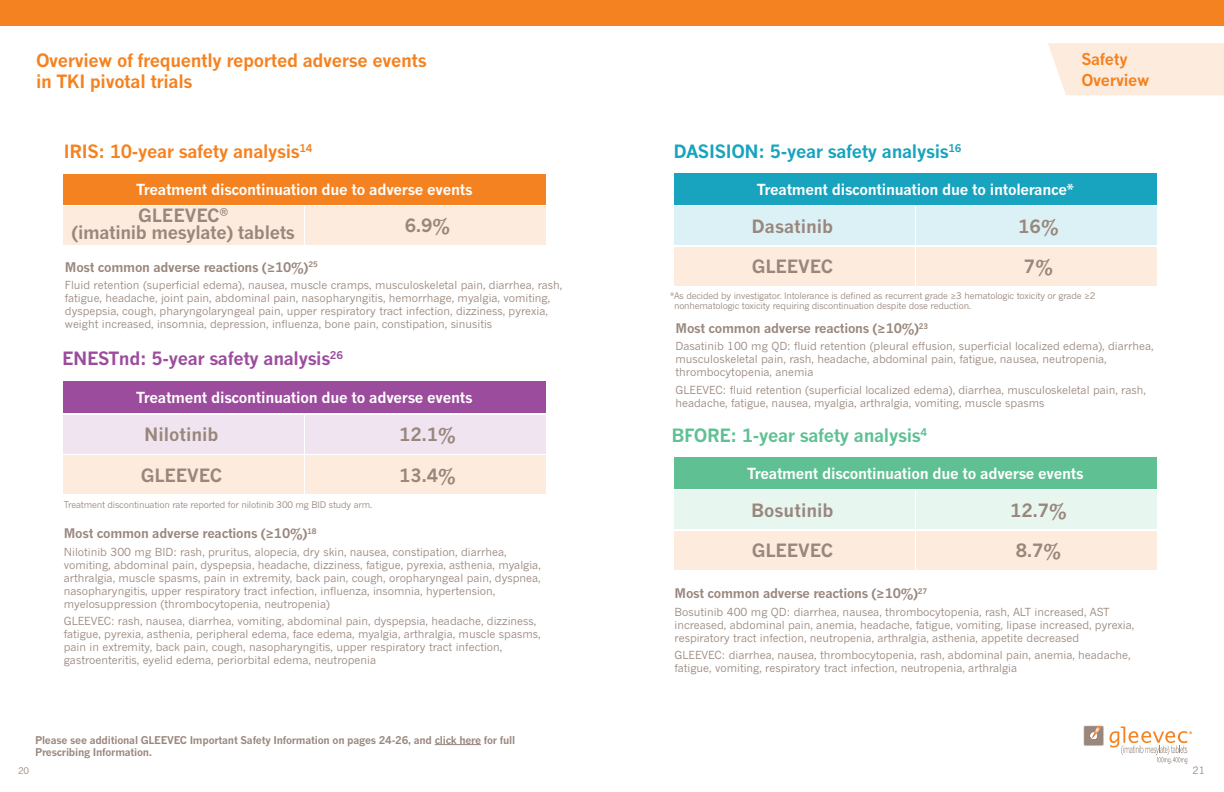
<style>
.page{position:relative;width:1224px;height:792px;background:#fff}
.page>*{position:absolute;margin:0;border:0;box-sizing:border-box;transform-origin:0 0}
.t1{font:700 18px/21px "News Gothic MT Std";letter-spacing:-.02em;color:#f58220}
.t2{font:700 18px "News Gothic MT Std";color:#99877d}
.t3{font:700 18px/17px "News Gothic MT Std";letter-spacing:-.02em;color:#99877d;text-align:center}
.t4{font:700 18px "News Gothic MT Std";letter-spacing:-.02em;color:#18a3be}
.t5{font:700 18px "News Gothic MT Std";letter-spacing:-.02em;color:#9c4c9d}
.t6{font:700 18px "News Gothic MT Std";letter-spacing:-.02em;color:#5fc093}
.t7{font:700 16px/21px "News Gothic MT Std";letter-spacing:-.02em;color:#f58220}
.t8{font:700 15px "News Gothic MT Std";letter-spacing:-.02em;color:#fff}
.t9{font:700 13px "News Gothic MT Std";letter-spacing:-.02em;color:#99877d}
.t10{font:11px/13px "News Gothic MT Std";color:#99877d}
.t11{font:700 10.5px/12.1px "News Gothic MT Std";letter-spacing:-.02em;color:#99877d}
.t12{font:10px "News Gothic MT Std";color:#99877d}
.t13{font:9px/10px "News Gothic MT Std";letter-spacing:-.02em;color:#99877d}
</style>
<div class="page">
<div style="left:612px;top:0;width:612px;height:26px;background:#f58220"></div>
<div style="left:0;top:0;width:612px;height:26px;background:#f58220"></div>
<svg style="left:1048px;top:43px;width:176px;height:52px;background:#fdeddf"></svg>
<svg style="left:1110px;top:727px;width:82px;height:37px"></svg>
<svg style="left:1083px;top:725px;width:21px;height:21px"></svg>
<hr style="left:435px;top:744px;width:46px;height:1px;background:#99877d">
<div style="left:63px;top:415px;width:241px;height:39px;background:#f0e4f0"></div>
<div style="left:674px;top:207px;width:241px;height:38px;background:#dcf1f5"></div>
<div style="left:674px;top:491px;width:241px;height:38px;background:#e7f6ef"></div>
<div style="left:63px;top:456px;width:241px;height:38px;background:#fdecde"></div>
<div style="left:63px;top:206px;width:241px;height:39px;background:#fdecde"></div>
<div style="left:674px;top:247px;width:241px;height:38px;background:#fdecde"></div>
<div style="left:674px;top:531px;width:241px;height:38px;background:#fdecde"></div>
<div style="left:305px;top:415px;width:241px;height:39px;background:#f0e4f0"></div>
<div style="left:916px;top:207px;width:241px;height:38px;background:#dcf1f5"></div>
<div style="left:916px;top:491px;width:241px;height:38px;background:#e7f6ef"></div>
<div style="left:305px;top:456px;width:241px;height:38px;background:#fdecde"></div>
<div style="left:305px;top:206px;width:241px;height:39px;background:#fdecde"></div>
<div style="left:916px;top:247px;width:241px;height:38px;background:#fdecde"></div>
<div style="left:916px;top:531px;width:241px;height:38px;background:#fdecde"></div>
<div style="left:63px;top:174px;width:483px;height:30px;background:#f58220"></div>
<div style="left:63px;top:382px;width:483px;height:31px;background:#9c4c9d"></div>
<div style="left:674px;top:173px;width:483px;height:31px;background:#18a3be"></div>
<div style="left:674px;top:457px;width:483px;height:31px;background:#5fc093"></div>
<h1 class="t1" style="left:36px;top:50px;width:392px">Overview of frequently reported adverse events in TKI pivotal trials</h1>
<h1 class="t1" style="left:64px;top:141px;width:250px">IRIS: 10-year safety analysis<sup>14</sup></h1>
<h3 class="t8" style="left:136px;top:180px;width:338px">Treatment discontinuation due to adverse events</h3>
<h1 class="t3" style="left:72px;top:207px;width:225px">GLEEVEC<sup>®<br></sup>(imatinib mesylate) tablets</h1>
<h1 class="t2" style="left:405px;top:215px;width:47px">6.9%</h1>
<p class="t9" style="left:65px;top:259px;width:254px">Most common adverse reactions (≥10%)<sup>25</sup></p>
<p class="t10" style="left:65px;top:278px;width:499px">Fluid retention (superficial edema), nausea, muscle cramps, musculoskeletal pain, diarrhea, rash, fatigue, headache, joint pain, abdominal pain, nasopharyngitis, hemorrhage, myalgia, vomiting, dyspepsia, cough, pharyngolaryngeal pain, upper respiratory tract infection, dizziness, pyrexia, weight increased, insomnia, depression, influenza, bone pain, constipation, sinusitis</p>
<h1 class="t5" style="left:62px;top:348px;width:282px">ENESTnd: 5-year safety analysis<sup>26</sup></h1>
<h3 class="t8" style="left:136px;top:388px;width:338px">Treatment discontinuation due to adverse events</h3>
<h1 class="t2" style="left:144px;top:424px;width:76px">Nilotinib</h1>
<h1 class="t2" style="left:141px;top:464px;width:83px">GLEEVEC</h1>
<p class="t13" style="left:64px;top:500px;width:310px">Treatment discontinuation rate reported for nilotinib 300 mg BID study arm.</p>
<h1 class="t2" style="left:399px;top:424px;width:58px">12.1%</h1>
<h1 class="t2" style="left:399px;top:464px;width:58px">13.4%</h1>
<p class="t9" style="left:64px;top:525px;width:254px">Most common adverse reactions (≥10%)<sup>18</sup></p>
<p class="t10" style="left:64px;top:545px;width:478px">Nilotinib 300 mg BID: rash, pruritus, alopecia, dry skin, nausea, constipation, diarrhea, vomiting, abdominal pain, dyspepsia, headache, dizziness, fatigue, pyrexia, asthenia, myalgia, arthralgia, muscle spasms, pain in extremity, back pain, cough, oropharyngeal pain, dyspnea, nasopharyngitis, upper respiratory tract infection, influenza, insomnia, hypertension, myelosuppression (thrombocytopenia, neutropenia)</p>
<p class="t10" style="left:64px;top:614px;width:478px">GLEEVEC: rash, nausea, diarrhea, vomiting, abdominal pain, dyspepsia, headache, dizziness, fatigue, pyrexia, asthenia, peripheral edema, face edema, myalgia, arthralgia, muscle spasms, pain in extremity, back pain, cough, nasopharyngitis, upper respiratory tract infection, gastroenteritis, eyelid edema, periorbital edema, neutropenia</p>
<p class="t11" style="left:35px;top:734px;width:482px">Please see additional GLEEVEC Important Safety Information on pages 24-26, and click here for full<br>Prescribing Information.</p>
<h2 class="t7" style="left:1081px;top:48px;width:69px">Safety<br>Overview</h2>
<h1 class="t4" style="left:674px;top:141px;width:289px">DASISION: 5-year safety analysis<sup>16</sup></h1>
<h3 class="t8" style="left:757px;top:180px;width:319px">Treatment discontinuation due to intolerance*</h3>
<h1 class="t2" style="left:752px;top:215px;width:83px">Dasatinib</h1>
<h1 class="t2" style="left:752px;top:255px;width:83px">GLEEVEC</h1>
<h1 class="t2" style="left:1018px;top:215px;width:42px">16%</h1>
<h1 class="t2" style="left:1024px;top:255px;width:31px">7%</h1>
<p class="t13" style="left:674px;top:291px;width:423px;text-indent:-4px">*As decided by investigator. Intolerance is defined as recurrent grade ≥3 hematologic toxicity or grade ≥2 nonhematologic toxicity requiring discontinuation despite dose reduction.</p>
<p class="t9" style="left:676px;top:320px;width:254px">Most common adverse reactions (≥10%)<sup>23</sup></p>
<p class="t10" style="left:676px;top:340px;width:480px">Dasatinib 100 mg QD: fluid retention (pleural effusion, superficial localized edema), diarrhea, musculoskeletal pain, rash, headache, abdominal pain, fatigue, nausea, neutropenia, thrombocytopenia, anemia</p>
<p class="t10" style="left:676px;top:383px;width:472px">GLEEVEC: fluid retention (superficial localized edema), diarrhea, musculoskeletal pain, rash, headache, fatigue, nausea, myalgia, arthralgia, vomiting, muscle spasms</p>
<h1 class="t6" style="left:672px;top:425px;width:257px">BFORE: 1-year safety analysis<sup>4</sup></h1>
<h3 class="t8" style="left:747px;top:464px;width:338px">Treatment discontinuation due to adverse events</h3>
<h1 class="t2" style="left:751px;top:499px;width:84px">Bosutinib</h1>
<h1 class="t2" style="left:752px;top:539px;width:83px">GLEEVEC</h1>
<h1 class="t2" style="left:1010px;top:499px;width:58px">12.7%</h1>
<h1 class="t2" style="left:1016px;top:539px;width:47px">8.7%</h1>
<p class="t9" style="left:675px;top:586px;width:254px">Most common adverse reactions (≥10%)<sup>27</sup></p>
<p class="t10" style="left:675px;top:605px;width:461px">Bosutinib 400 mg QD: diarrhea, nausea, thrombocytopenia, rash, ALT increased, AST increased, abdominal pain, anemia, headache, fatigue, vomiting, lipase increased, pyrexia, respiratory tract infection, neutropenia, arthralgia, asthenia, appetite decreased</p>
<p class="t10" style="left:675px;top:649px;width:457px">GLEEVEC: diarrhea, nausea, thrombocytopenia, rash, abdominal pain, anemia, headache, fatigue, vomiting, respiratory tract infection, neutropenia, arthralgia</p>
<p class="t13" style="left:18px;top:766px;width:13px">20</p>
<p class="t12" style="left:1192px;top:764px;width:14px">21</p>
</div>
